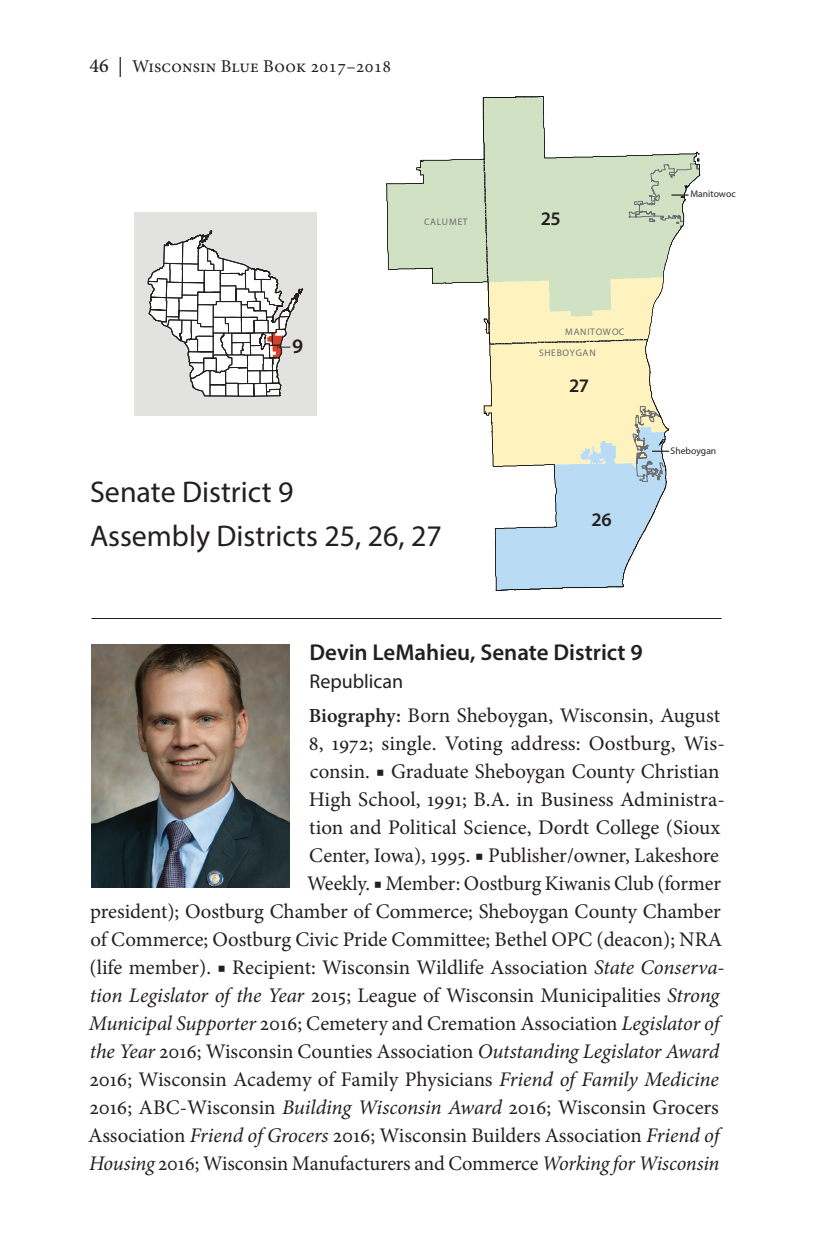
<style>
.page{position:relative;width:828px;height:1260px;background:#fff}
.page>*{position:absolute;margin:0;border:0;box-sizing:border-box;transform-origin:0 0}
.Headline_Two{font:30px "Myriad Pro";color:#231f20}
.Headline_3_leg_bios{font:600 23px "Myriad Pro";color:#231f20}
.bio_body{font:20.8px/28px "Minion Pro";letter-spacing:-.005em;color:#231f20;text-align:right}
.t1{font:600 20.6px "Myriad Pro";color:#231f20}
.Leg_bio_party{font:20px "Myriad Pro";color:#231f20}
.t2{font:600 19.2px "Myriad Pro";color:#231f20}
.t3{font:18px "Minion Pro";letter-spacing:.01em;color:#231f20}
.t4{font:9.6px/21px "Myriad Pro";letter-spacing:.05em;color:#6c6d70}
.t5{font:9.6px "Myriad Pro";letter-spacing:.005em;color:#231f20}
.t6{font:9.6px "Myriad Pro";letter-spacing:.075em;color:#6c6d70}
.s1{font-weight:500;font-size:20px}
.s2{font-size:20px}
.s3{font-weight:600;font-size:20px}
.s4{font-style:italic}
</style>
<div class="page">
<div style="left:134px;top:213px;width:183px;height:203px;background:#e2e2e0"></div>
<svg style="left:148px;top:231px;width:155px;height:166px"></svg>
<svg style="left:688px;top:151px;width:12px;height:45px"></svg>
<svg style="left:386px;top:96px;width:302px;height:495px"></svg>
<hr style="left:92px;top:618px;width:630px;height:1px;background:#231f20">
<img style="left:92px;top:645px;width:197px;height:243px">
<p class="t3" style="left:89px;top:54px;width:303px"><span class="s1">46</span> <span class="s2">|</span> Wisconsin Blue Book 2017–2018</p>
<p class="t6" style="left:424px;top:215px;width:45px">CALUMET</p>
<p class="t2" style="left:541px;top:206px;width:21px">25</p>
<p class="t1" style="left:292px;top:333px;width:13px">9</p>
<p class="t4" style="left:539px;top:322px;width:86px;text-indent:26px">MANITOWOC<br>SHEBOYGAN</p>
<p class="Headline_Two" style="left:90px;top:474px;width:205px">Senate District 9</p>
<p class="Headline_Two" style="left:90px;top:518px;width:353px">Assembly Districts 25, 26, 27</p>
<p class="t2" style="left:569px;top:373px;width:21px">27</p>
<p class="t2" style="left:591px;top:508px;width:22px">26</p>
<p class="t5" style="left:690px;top:188px;width:47px">Manitowoc</p>
<p class="t5" style="left:671px;top:445px;width:47px">Sheboygan</p>
<p class="Headline_3_leg_bios" style="left:310px;top:638px;width:335px">Devin LeMahieu, Senate District 9</p>
<p class="Leg_bio_party" style="left:310px;top:669px;width:95px">Republican</p>
<p class="bio_body" style="left:88px;top:701px;width:638px"><span class="s3">Biography:</span> Born Sheboygan, Wisconsin, August<br>8, 1972; single. Voting address: Oostburg, Wis-<br>consin. ■ Graduate Sheboygan County Christian<br>High School, 1991; B.A. in Business Administra-<br>tion and Political Science, Dordt College (Sioux<br>Center, Iowa), 1995. ■ Publisher/owner, Lakeshore<br>Weekly. ■ Member: Oostburg Kiwanis Club (former<br>president); Oostburg Chamber of Commerce; Sheboygan County Chamber of Commerce; Oostburg Civic Pride Committee; Bethel OPC (deacon); NRA (life member). ■ Recipient: Wisconsin Wildlife Association <span class="s4">State Conserva&shy;tion Legislator of the Year</span> 2015; League of Wisconsin Municipalities <span class="s4">Strong Municipal Supporter</span> 2016; Cemetery and Cremation Association <span class="s4">Legislator of the Year</span> 2016; Wisconsin Counties Association <span class="s4">Outstanding Legislator Award </span>2016; Wisconsin Academy of Family Physicians <span class="s4">Friend of Family Medicine </span>2016; ABC-Wisconsin <span class="s4">Building Wisconsin Award</span> 2016; Wisconsin Grocers Association <span class="s4">Friend of Grocers</span> 2016; Wisconsin Builders Association <span class="s4">Friend of Housing</span> 2016; Wisconsin Manufacturers and Commerce <span class="s4">Working for Wisconsin</span></p>
</div>
